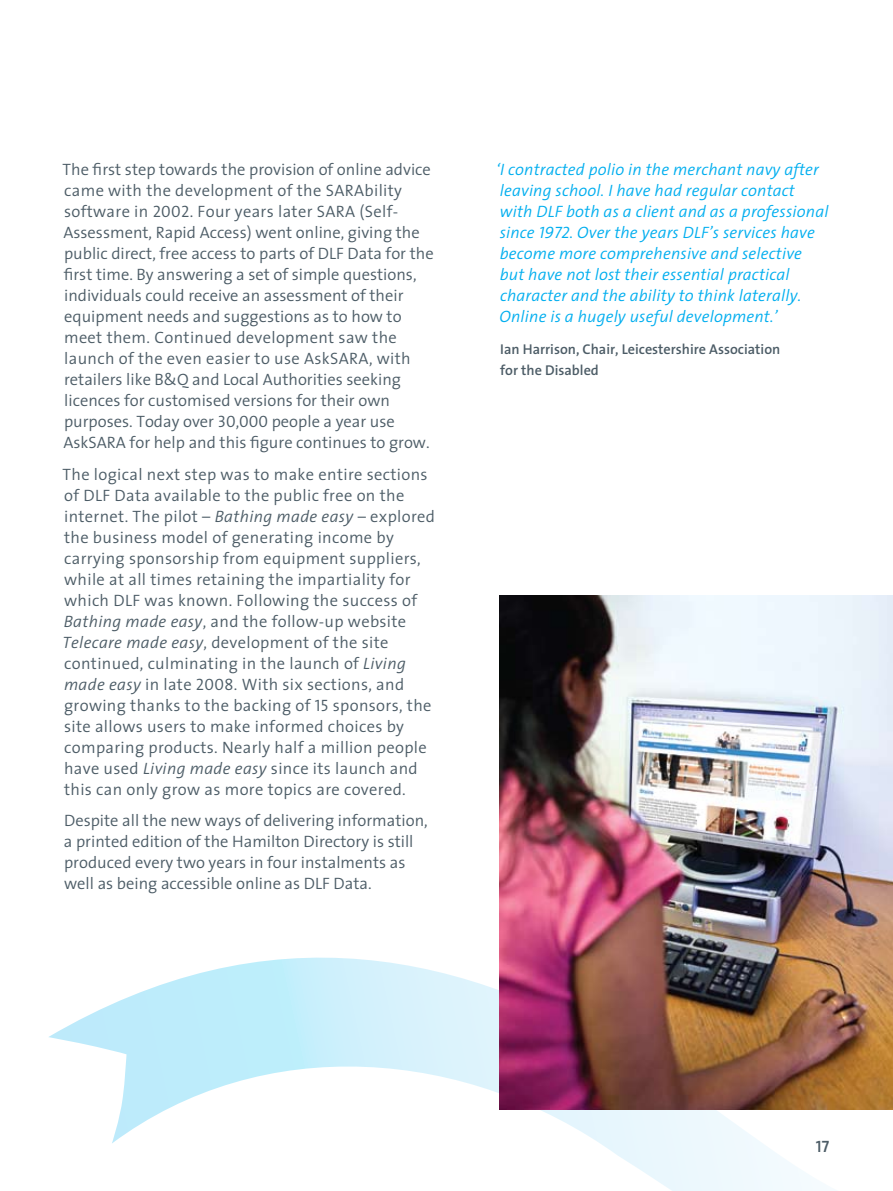
<style>
.page{position:relative;width:893px;height:1191px;background:#fff}
.page>*{position:absolute;margin:0;border:0;box-sizing:border-box;transform-origin:0 0}
.t1{font:300 16.5px/21px "The Sans";color:#4c5c66}
.t2{font:300 16.5px/21px "The Sans";letter-spacing:.02em;color:#4c5c66}
.t3{font:italic 300 16.5px/21px "The Sans";letter-spacing:.01em;color:#00aeef}
.t4{font:16.5px "The Sans Semi Bold Caps";color:#4c5c66}
.t5{font:600 14.25px/21px "The Sans";color:#4c5c66}
.s1{font-family:"The Sans Semi Light Caps";font-weight:400}
.s2{font-style:italic}
</style>
<div class="page">
<svg style="left:49px;top:907px;width:844px;height:284px"></svg>
<img style="left:500px;top:595px;width:393px;height:514px">
<p class="t1" style="left:63px;top:158px;width:373px">The first step towards the provision of online advice came with the development of the SARAbility software in <span class="s1">2002</span>. Four years later SARA (Self-Assessment, Rapid Access) went online, giving the public direct, free access to parts of DLF Data for the first time. By answering a set of simple questions, individuals could receive an assessment of their equipment needs and suggestions as to how to meet them. Continued development saw the launch of the even easier to use AskSARA, with retailers like B&amp;Q and Local Authorities seeking licences for customised versions for their own purposes. Today over <span class="s1">30</span>,<span class="s1">000</span> people a year use AskSARA for help and this figure continues to grow.</p>
<p class="t2" style="left:62px;top:463px;width:374px">The logical next step was to make entire sections of DLF Data available to the public free on the internet. The pilot – <span class="s2">Bathing made easy</span> – explored the business model of generating income by carrying sponsorship from equipment suppliers, while at all times retaining the impartiality for which DLF was known. Following the success of <span class="s2">Bathing made easy</span>, and the follow-up website <span class="s2">Telecare made easy</span>, development of the site continued, culminating in the launch of <span class="s2">Living made easy</span> in late <span class="s1">2008</span>. With six sections, and growing thanks to the backing of <span class="s1">15</span> sponsors, the site allows users to make informed choices by comparing products. Nearly half a million people have used <span class="s2">Living made easy</span> since its launch and this can only grow as more topics are covered.</p>
<p class="t1" style="left:64px;top:810px;width:365px">Despite all the new ways of delivering information, a printed edition of the Hamilton Directory is still produced every two years in four instalments as well as being accessible online as DLF Data.</p>
<p class="t3" style="left:496px;top:158px;width:334px">‘I contracted polio in the merchant navy after leaving school. I have had regular contact<br>with DLF both as a client and as a professional since <span class="s1">1972</span>. Over the years DLF’s services have become more comprehensive and selective<br>but have not lost their essential practical character and the ability to think laterally.<br>Online is a hugely useful development.’</p>
<p class="t5" style="left:500px;top:338px;width:282px">Ian Harrison, Chair, Leicestershire Association for the Disabled</p>
<p class="t4" style="left:816px;top:1132px;width:15px">17</p>
</div>
